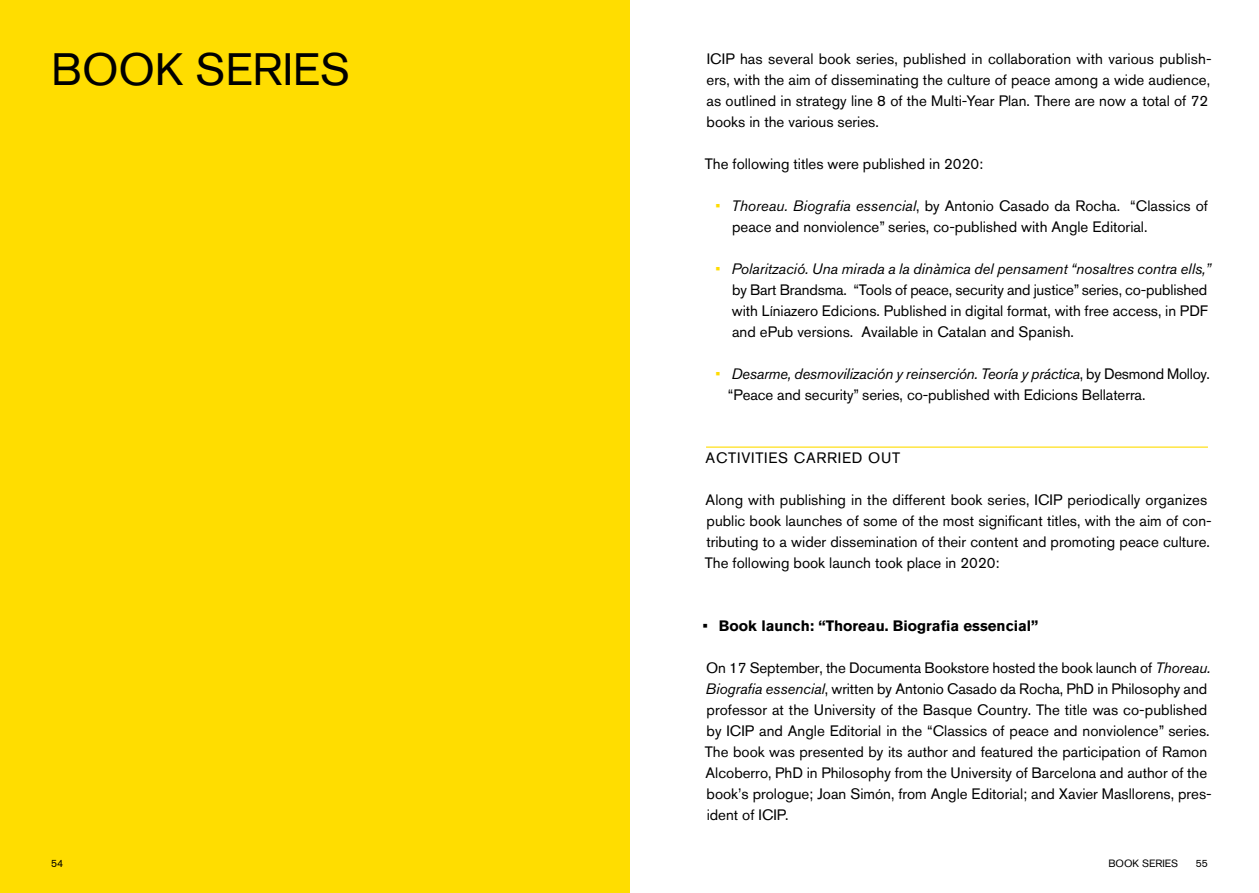
<style>
.page{position:relative;width:1259px;height:893px;background:#fff}
.page>*{position:absolute;margin:0;border:0;box-sizing:border-box;transform-origin:0 0}
.t1{font:45px "Akzidenz Grotesk BQ";color:#000}
.t2{font:15px/21px "Akzidenz Grotesk BQ";color:#000}
.t3{font:700 15px "Akzidenz Grotesk BQ";color:#000}
.t4{font:15px "Akzidenz Grotesk BQ";letter-spacing:.05em;color:#000}
.t5{font:10.5px "Akzidenz Grotesk BQ";color:#000}
.s1{color:#ffdc01}
.s2{font-style:italic}
</style>
<div class="page">
<div style="left:0;top:0;width:629px;height:893px;background:#fd0"></div>
<hr style="left:706px;top:447px;width:502px;height:1px;background:#fd0">
<h1 class="t1" style="left:51px;top:42px;width:301px">BOOK SERIES</h1>
<p class="t2" style="left:706px;top:48px;width:506px">ICIP has several book series, published in collaboration with various publish&shy;ers, with the aim of disseminating the culture of peace among a wide audience, as outlined in strategy line 8 of the Multi-Year Plan. There are now a total of 72 books in the various series.</p>
<p class="t2" style="left:705px;top:153px;width:280px">The following titles were published in 2020:</p>
<p class="t2" style="left:732px;top:195px;width:477px;text-indent:-17px"><span class="s1">•</span> <span class="s2">Thoreau. Biografia essencial</span>, by Antonio Casado da Rocha. “Classics of peace and nonviolence” series, co-published with Angle Editorial.</p>
<p class="t2" style="left:732px;top:258px;width:480px;text-indent:-16px"><span class="s1">•</span> <span class="s2">Polarització. Una mirada a la dinàmica del pensament “nosaltres contra ells,” </span>by Bart Brandsma. “Tools of peace, security and justice” series, co-published with Líniazero Edicions. Published in digital format, with free access, in PDF and ePub versions. Available in Catalan and Spanish.</p>
<p class="t2" style="left:728px;top:363px;width:483px;text-indent:-12px"><span class="s1">•</span> <span class="s2">Desarme, desmovilización y reinserción. Teoría y práctica</span>, by Desmond Molloy. “Peace and security” series, co-published with Edicions Bellaterra.</p>
<p class="t4" style="left:705px;top:448px;width:196px">ACTIVITIES CARRIED OUT</p>
<p class="t2" style="left:705px;top:489px;width:508px">Along with publishing in the different book series, ICIP periodically organizes public book launches of some of the most significant titles, with the aim of con&shy;tributing to a wider dissemination of their content and promoting peace culture.<br>The following book launch took place in 2020:</p>
<p class="t3" style="left:703px;top:617px;width:337px">• Book launch: “Thoreau. Biografia essencial”</p>
<p class="t2" style="left:705px;top:657px;width:508px">On 17 September, the Documenta Bookstore hosted the book launch of <span class="s2">Thoreau.<br>Biografia essencial</span>, written by Antonio Casado da Rocha, PhD in Philosophy and professor at the University of the Basque Country. The title was co-published by ICIP and Angle Editorial in the “Classics of peace and nonviolence” series.<br>The book was presented by its author and featured the participation of Ramon Alcoberro, PhD in Philosophy from the University of Barcelona and author of the book’s prologue; Joan Simón, from Angle Editorial; and Xavier Masllorens, pres&shy;ident of ICIP.</p>
<p class="t5" style="left:51px;top:858px;width:14px">54</p>
<p class="t5" style="left:1108px;top:858px;width:71px">BOOK SERIES</p>
<p class="t5" style="left:1195px;top:858px;width:14px">55</p>
</div>
